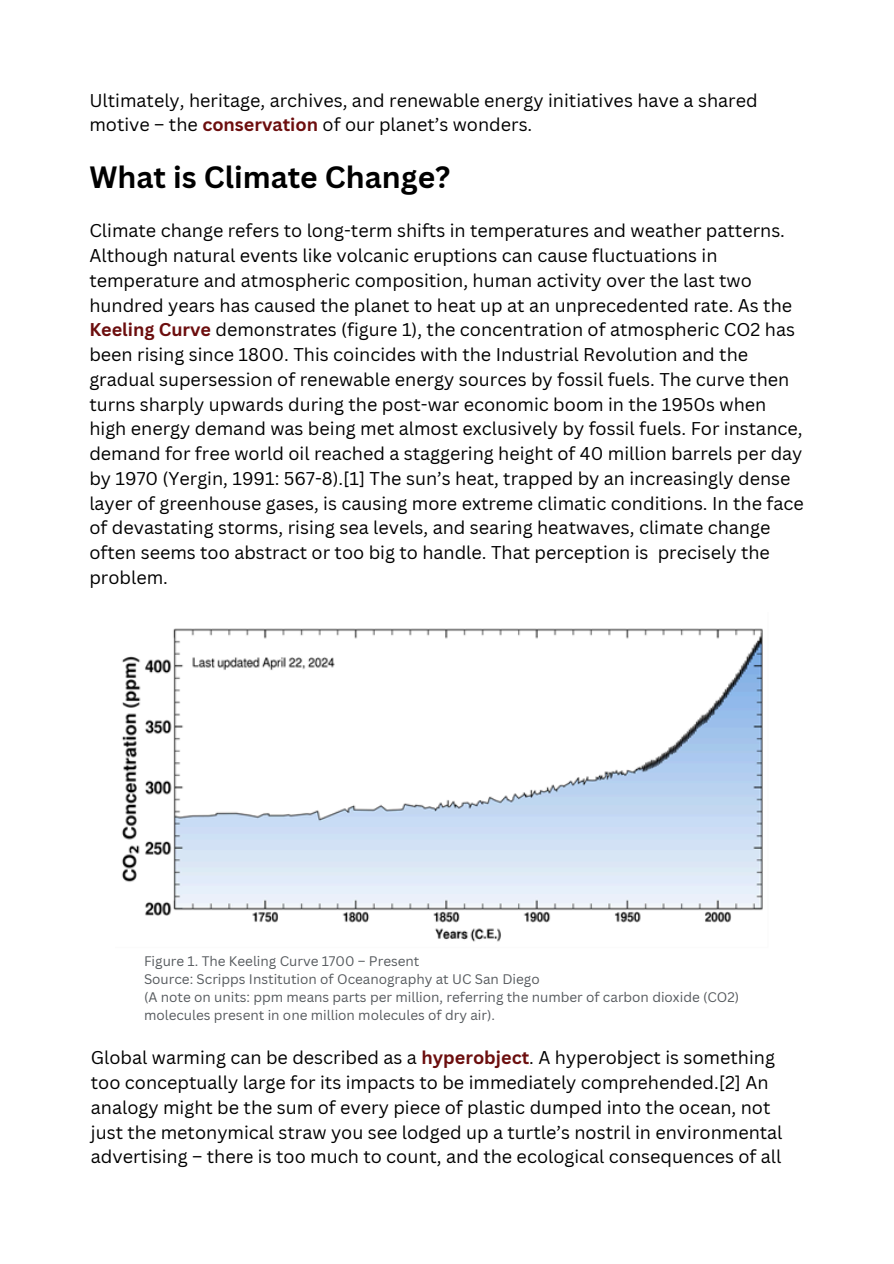
<style>
.page{position:relative;width:894px;height:1264px;background:#fff}
.page>*{position:absolute;margin:0;border:0;box-sizing:border-box;transform-origin:0 0}
.t1{font:700 30px "Canva Sans";color:#000}
.t2{font:18px/24.8px "Canva Sans";color:#000}
.t3{font:13.5px/18px "Canva Sans";color:#565a5e}
.s1{font-weight:700;color:#6c0e0e}
</style>
<div class="page">
<img style="left:121px;top:628px;width:642px;height:314px">
<h1 class="t2" style="left:89px;top:87px;width:669px">Ultimately, heritage, archives, and renewable energy initiatives have a shared motive – the <span class="s1">conservation</span> of our planet’s wonders.</h1>
<p class="t1" style="left:89px;top:156px;width:362px">What is Climate Change?</p>
<h2 class="t2" style="left:89px;top:218px;width:715px">Climate change refers to long-term shifts in temperatures and weather patterns.<br>Although natural events like volcanic eruptions can cause fluctuations in temperature and atmospheric composition, human activity over the last two hundred years has caused the planet to heat up at an unprecedented rate. As the <span class="s1">Keeling Curve</span> demonstrates (figure 1), the concentration of atmospheric CO2 has been rising since 1800. This coincides with the Industrial Revolution and the gradual supersession of renewable energy sources by fossil fuels. The curve then turns sharply upwards during the post-war economic boom in the 1950s when high energy demand was being met almost exclusively by fossil fuels. For instance, demand for free world oil reached a staggering height of 40 million barrels per day by 1970 (Yergin, 1991: 567-8).[1] The sun’s heat, trapped by an increasingly dense layer of greenhouse gases, is causing more extreme climatic conditions. In the face of devastating storms, rising sea levels, and searing heatwaves, climate change often seems too abstract or too big to handle. That perception is precisely the problem.</h2>
<p class="t3" style="left:144px;top:951px;width:277px">Figure 1. The Keeling Curve 1700 – Present</p>
<p class="t3" style="left:144px;top:969px;width:397px">Source: Scripps Institution of Oceanography at UC San Diego</p>
<p class="t3" style="left:144px;top:987px;width:596px">(A note on units: ppm means parts per million, referring the number of carbon dioxide (CO2) molecules present in one million molecules of dry air).</p>
<h2 class="t2" style="left:91px;top:1045px;width:693px">Global warming can be described as a <span class="s1">hyperobject</span>. A hyperobject is something too conceptually large for its impacts to be immediately comprehended.[2] An analogy might be the sum of every piece of plastic dumped into the ocean, not just the metonymical straw you see lodged up a turtle’s nostril in environmental advertising – there is too much to count, and the ecological consequences of all</h2>
</div>
